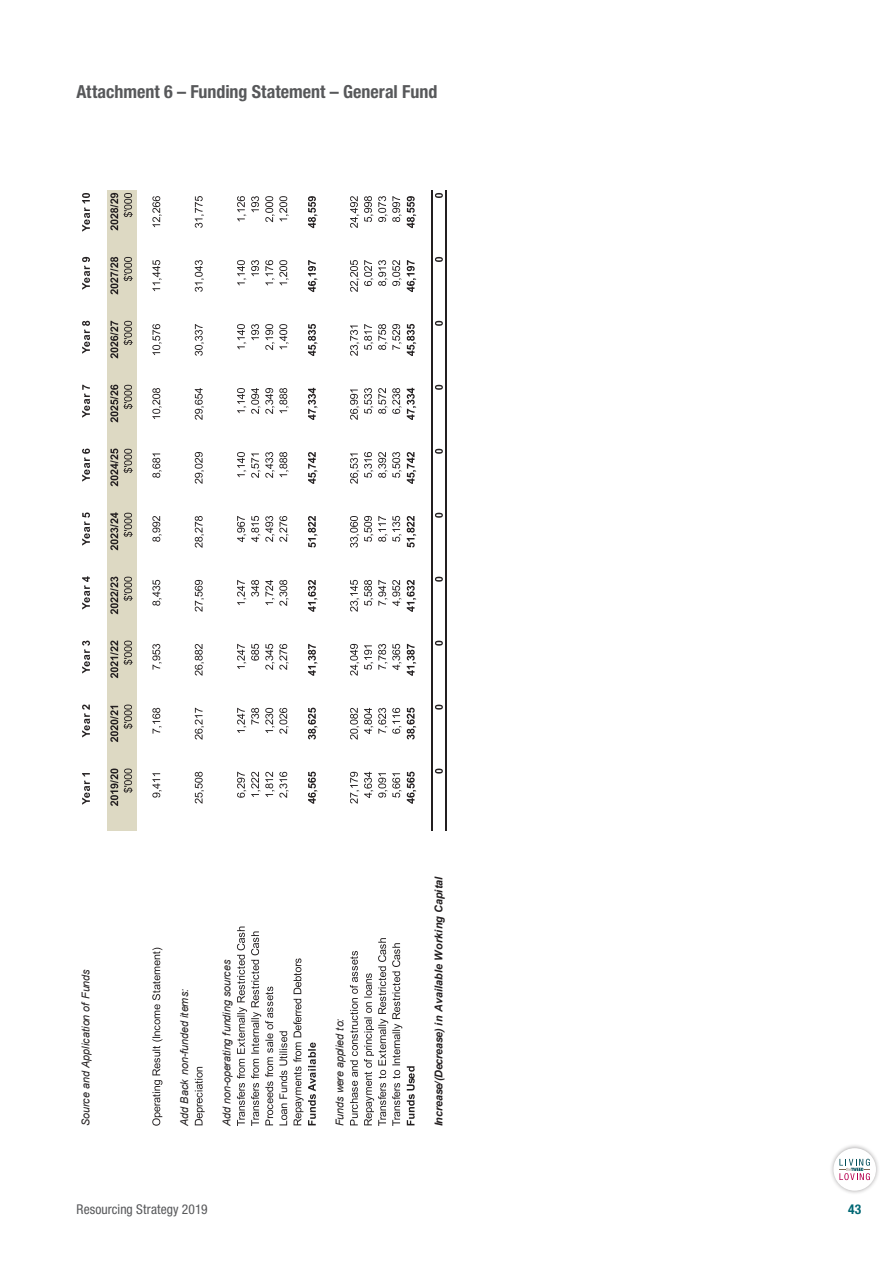
<style>
.page{position:relative;width:893px;height:1263px;background:#fff}
.page>*{position:absolute;margin:0;border:0;box-sizing:border-box;transform-origin:0 0}
.t1{font:700 condensed 18px "Helvetica Neue LT Std";color:#57585a}
.t2{font:condensed 13.5px "Helvetica Neue LT Std";letter-spacing:.01em;color:#57585a}
.t3{font:700 condensed 13.5px "Helvetica Neue LT Std";color:#006774}
.t4{font:italic 10.8px "Arial";letter-spacing:-.02em;color:#231f20}
.t5{font:italic 700 10.8px "Arial";letter-spacing:-.02em;color:#231f20}
</style>
<div class="page">
<div style="left:829px;top:1143px;width:52px;height:52px;background:#231f20;opacity:.4"></div>
<div style="left:833px;top:1148px;width:43px;height:43px;background:#fff;border-radius:50%"></div>
<svg style="left:839px;top:1159px;width:31px;height:21px"></svg>
<div style="left:107px;top:190px;width:29px;height:640px;background:#ddd9c3"></div>
<svg style="left:82px;top:193px;width:8px;height:612px"></svg>
<svg style="left:110px;top:193px;width:23px;height:613px"></svg>
<svg style="left:152px;top:773px;width:10px;height:353px"></svg>
<svg style="left:152px;top:708px;width:10px;height:26px"></svg>
<svg style="left:152px;top:644px;width:10px;height:26px"></svg>
<svg style="left:152px;top:580px;width:10px;height:26px"></svg>
<svg style="left:152px;top:516px;width:10px;height:26px"></svg>
<svg style="left:152px;top:453px;width:10px;height:25px"></svg>
<svg style="left:152px;top:388px;width:10px;height:31px"></svg>
<svg style="left:152px;top:324px;width:10px;height:31px"></svg>
<svg style="left:152px;top:260px;width:10px;height:31px"></svg>
<svg style="left:152px;top:196px;width:10px;height:31px"></svg>
<svg style="left:195px;top:772px;width:10px;height:353px"></svg>
<svg style="left:195px;top:708px;width:9px;height:32px"></svg>
<svg style="left:195px;top:644px;width:9px;height:32px"></svg>
<svg style="left:195px;top:580px;width:9px;height:32px"></svg>
<svg style="left:195px;top:516px;width:9px;height:32px"></svg>
<svg style="left:195px;top:452px;width:9px;height:32px"></svg>
<svg style="left:195px;top:388px;width:9px;height:32px"></svg>
<svg style="left:195px;top:324px;width:9px;height:32px"></svg>
<svg style="left:195px;top:260px;width:9px;height:32px"></svg>
<svg style="left:195px;top:196px;width:9px;height:32px"></svg>
<svg style="left:237px;top:708px;width:22px;height:25px"></svg>
<svg style="left:237px;top:644px;width:22px;height:25px"></svg>
<svg style="left:237px;top:580px;width:22px;height:25px"></svg>
<svg style="left:237px;top:324px;width:22px;height:25px"></svg>
<svg style="left:237px;top:260px;width:22px;height:25px"></svg>
<svg style="left:237px;top:196px;width:22px;height:25px"></svg>
<svg style="left:265px;top:708px;width:24px;height:26px"></svg>
<svg style="left:265px;top:644px;width:24px;height:26px"></svg>
<svg style="left:265px;top:580px;width:24px;height:26px"></svg>
<svg style="left:237px;top:516px;width:52px;height:26px"></svg>
<svg style="left:237px;top:452px;width:52px;height:26px"></svg>
<svg style="left:237px;top:388px;width:52px;height:26px"></svg>
<svg style="left:265px;top:324px;width:24px;height:26px"></svg>
<svg style="left:265px;top:260px;width:24px;height:25px"></svg>
<svg style="left:265px;top:196px;width:24px;height:26px"></svg>
<svg style="left:237px;top:772px;width:80px;height:354px"></svg>
<svg style="left:308px;top:708px;width:9px;height:31px"></svg>
<svg style="left:308px;top:644px;width:9px;height:32px"></svg>
<svg style="left:308px;top:580px;width:9px;height:32px"></svg>
<svg style="left:308px;top:516px;width:9px;height:31px"></svg>
<svg style="left:308px;top:452px;width:9px;height:32px"></svg>
<svg style="left:308px;top:388px;width:9px;height:32px"></svg>
<svg style="left:308px;top:324px;width:9px;height:32px"></svg>
<svg style="left:308px;top:260px;width:9px;height:32px"></svg>
<svg style="left:308px;top:196px;width:9px;height:32px"></svg>
<svg style="left:350px;top:772px;width:66px;height:354px"></svg>
<svg style="left:350px;top:708px;width:66px;height:32px"></svg>
<svg style="left:350px;top:644px;width:66px;height:32px"></svg>
<svg style="left:350px;top:580px;width:66px;height:32px"></svg>
<svg style="left:350px;top:516px;width:66px;height:32px"></svg>
<svg style="left:350px;top:452px;width:66px;height:32px"></svg>
<svg style="left:350px;top:388px;width:66px;height:32px"></svg>
<svg style="left:350px;top:324px;width:66px;height:32px"></svg>
<svg style="left:350px;top:260px;width:66px;height:32px"></svg>
<svg style="left:350px;top:196px;width:66px;height:32px"></svg>
<svg style="left:435px;top:193px;width:8px;height:580px"></svg>
<hr style="left:432px;top:190px;width:1px;height:640px;background:#231f20">
<hr style="left:446px;top:190px;width:1px;height:640px;background:#231f20">
<h4 class="t1" style="left:77px;top:81px;width:362px">Attachment 6 – Funding Statement – General Fund</h4>
<p class="t4" style="left:79px;top:1126px;width:158px;rotate:-90deg">Source and Application of Funds</p>
<p class="t4" style="left:178px;top:1126px;width:139px;rotate:-90deg">Add Back non-funded items:</p>
<p class="t4" style="left:220px;top:1126px;width:168px;rotate:-90deg">Add non-operating funding sources</p>
<p class="t4" style="left:333px;top:1126px;width:109px;rotate:-90deg">Funds were applied to:</p>
<p class="t5" style="left:432px;top:1126px;width:251px;rotate:-90deg">Increase/(Decrease) in Available Working Capital</p>
<p class="t2" style="left:77px;top:1202px;width:132px">Resourcing Strategy 2019</p>
<p class="t3" style="left:848px;top:1201px;width:15px">43</p>
</div>
